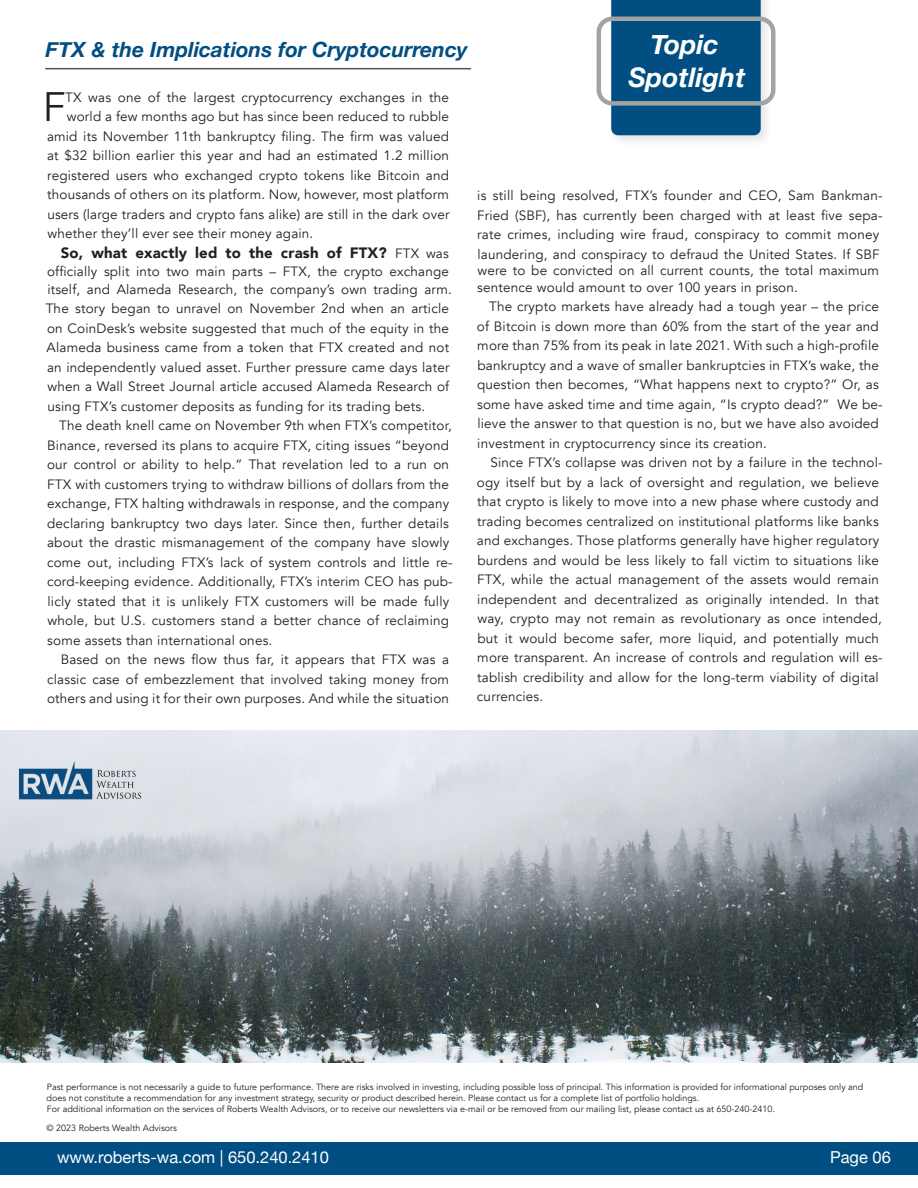
<style>
.page{position:relative;width:918px;height:1188px;background:#fff}
.page>*{position:absolute;margin:0;border:0;box-sizing:border-box;transform-origin:0 0}
.t1{font:41.1px "Avenir";color:#231f20}
.t2{font:italic 700 27px/33px "Helvetica Neue";color:#fff;text-align:center}
.t3{font:italic 700 21px "Helvetica Neue";color:#014e82}
.t4{font:16.5px "Helvetica Neue";color:#fff}
.t5{font:900 15px "Avenir";letter-spacing:.01em;color:#231f20}
.t6{font:13.5px/19.5px "Avenir";letter-spacing:.015em;color:#231f20}
.t7{font:9px/10.8px "Avenir";color:#231f20}
.s1{font-weight:400;font-size:13.5px}
</style>
<div class="page">
<div style="left:0;top:1142px;width:918px;height:33px;background:#014e82"></div>
<img style="left:0;top:731px;width:918px;height:332px">
<hr style="left:46px;top:68px;width:425px;height:1px;background:#545454">
<div style="left:608px;top:0;width:166px;height:148px;background:#231f20;opacity:.12"></div>
<div style="left:611px;top:0;width:150px;height:135px;background:#014e82"></div>
<img style="left:16px;top:759px;width:127px;height:43px">
<div style="left:597px;top:17px;width:178px;height:89px;border:4px solid #a3a3a2;border-radius:14px"></div>
<p class="t3" style="left:46px;top:33px;width:423px">FTX &amp; the Implications for Cryptocurrency</p>
<p class="t1" style="left:43px;top:82px;width:24px">F</p>
<p class="t6" style="left:65px;top:87px;width:385px">TX was one of the largest cryptocurrency exchanges in the</p>
<p class="t6" style="left:67px;top:107px;width:384px">world a few months ago but has since been reduced to rubble</p>
<p class="t6" style="left:47px;top:126px;width:403px">amid its November 11th bankruptcy filing. The firm was valued</p>
<p class="t6" style="left:47px;top:146px;width:404px">at $32 billion earlier this year and had an estimated 1.2 million</p>
<p class="t6" style="left:47px;top:165px;width:403px">registered users who exchanged crypto tokens like Bitcoin and</p>
<p class="t6" style="left:47px;top:185px;width:403px">thousands of others on its platform. Now, however, most platform</p>
<p class="t6" style="left:47px;top:204px;width:404px">users (large traders and crypto fans alike) are still in the dark over</p>
<p class="t6" style="left:48px;top:224px;width:267px">whether they’ll ever see their money again.</p>
<p class="t5" style="left:61px;top:240px;width:390px">So, what exactly led to the crash of FTX? <span class="s1">FTX was</span></p>
<p class="t6" style="left:47px;top:262px;width:406px;line-height:18px">officially split into two main parts – FTX, the crypto exchange itself, and Alameda Research, the company’s own trading arm.</p>
<p class="t6" style="left:46px;top:299px;width:405px;text-align:justify">The story began to unravel on November 2nd when an article on CoinDesk’s website suggested that much of the equity in the Alameda business came from a token that FTX created and not an independently valued asset. Further pressure came days later when a Wall Street Journal article accused Alameda Research of using FTX’s customer deposits as funding for its trading bets.</p>
<p class="t6" style="left:47px;top:416px;width:407px;text-indent:12px">The death knell came on November 9th when FTX’s competitor, Binance, reversed its plans to acquire FTX, citing issues “beyond our control or ability to help.” That revelation led to a run on FTX with customers trying to withdraw billions of dollars from the exchange, FTX halting withdrawals in response, and the company declaring bankruptcy two days later. Since then, further details about the drastic mismanagement of the company have slowly come out, including FTX’s lack of system controls and little re&shy;cord-keeping evidence. Additionally, FTX’s interim CEO has pub&shy;licly stated that it is unlikely FTX customers will be made fully whole, but U.S. customers stand a better chance of reclaiming some assets than international ones.</p>
<p class="t6" style="left:47px;top:650px;width:404px;text-align:justify;text-indent:14px">Based on the news flow thus far, it appears that FTX was a classic case of embezzlement that involved taking money from others and using it for their own purposes. And while the situation</p>
<p class="t2" style="left:628px;top:29px;width:118px">Topic<br>Spotlight</p>
<p class="t6" style="left:477px;top:186px;width:407px">is still being resolved, FTX’s founder and CEO, Sam Bankman-Fried (SBF), has currently been charged with at least five sepa&shy;rate crimes, including wire fraud, conspiracy to commit money laundering, and conspiracy to defraud the United States. If SBF</p>
<p class="t6" style="left:477px;top:262px;width:403px;line-height:16.5px">were to be convicted on all current counts, the total maximum sentence would amount to over 100 years in prison.</p>
<p class="t6" style="left:477px;top:297px;width:407px;text-indent:12px">The crypto markets have already had a tough year – the price of Bitcoin is down more than 60% from the start of the year and more than 75% from its peak in late 2021. With such a high-profile bankruptcy and a wave of smaller bankruptcies in FTX’s wake, the question then becomes, “What happens next to crypto?” Or, as some have asked time and time again, “Is crypto dead?” We be&shy;lieve the answer to that question is no, but we have also avoided investment in cryptocurrency since its creation.</p>
<p class="t6" style="left:477px;top:453px;width:407px;text-indent:13px">Since FTX’s collapse was driven not by a failure in the technol&shy;ogy itself but by a lack of oversight and regulation, we believe that crypto is likely to move into a new phase where custody and trading becomes centralized on institutional platforms like banks and exchanges. Those platforms generally have higher regulatory burdens and would be less likely to fall victim to situations like FTX, while the actual management of the assets would remain independent and decentralized as originally intended. In that way, crypto may not remain as revolutionary as once intended, but it would become safer, more liquid, and potentially much more transparent. An increase of controls and regulation will es&shy;tablish credibility and allow for the long-term viability of digital currencies.</p>
<p class="t7" style="left:47px;top:1082px;width:818px">Past performance is not necessarily a guide to future performance. There are risks involved in investing, including possible loss of principal. This information is provided for informational purposes only and does not constitute a recommendation for any investment strategy, security or product described herein. Please contact us for a complete list of portfolio holdings.</p>
<p class="t7" style="left:47px;top:1104px;width:730px">For additional information on the services of Roberts Wealth Advisors, or to receive our newsletters via e-mail or be removed from our mailing list, please contact us at 650-240-2410.</p>
<p class="t7" style="left:46px;top:1123px;width:132px">© 2023 Roberts Wealth Advisors</p>
<p class="t4" style="left:57px;top:1145px;width:273px">www.roberts-wa.com | 650.240.2410</p>
<p class="t4" style="left:830px;top:1145px;width:62px">Page 06</p>
</div>
